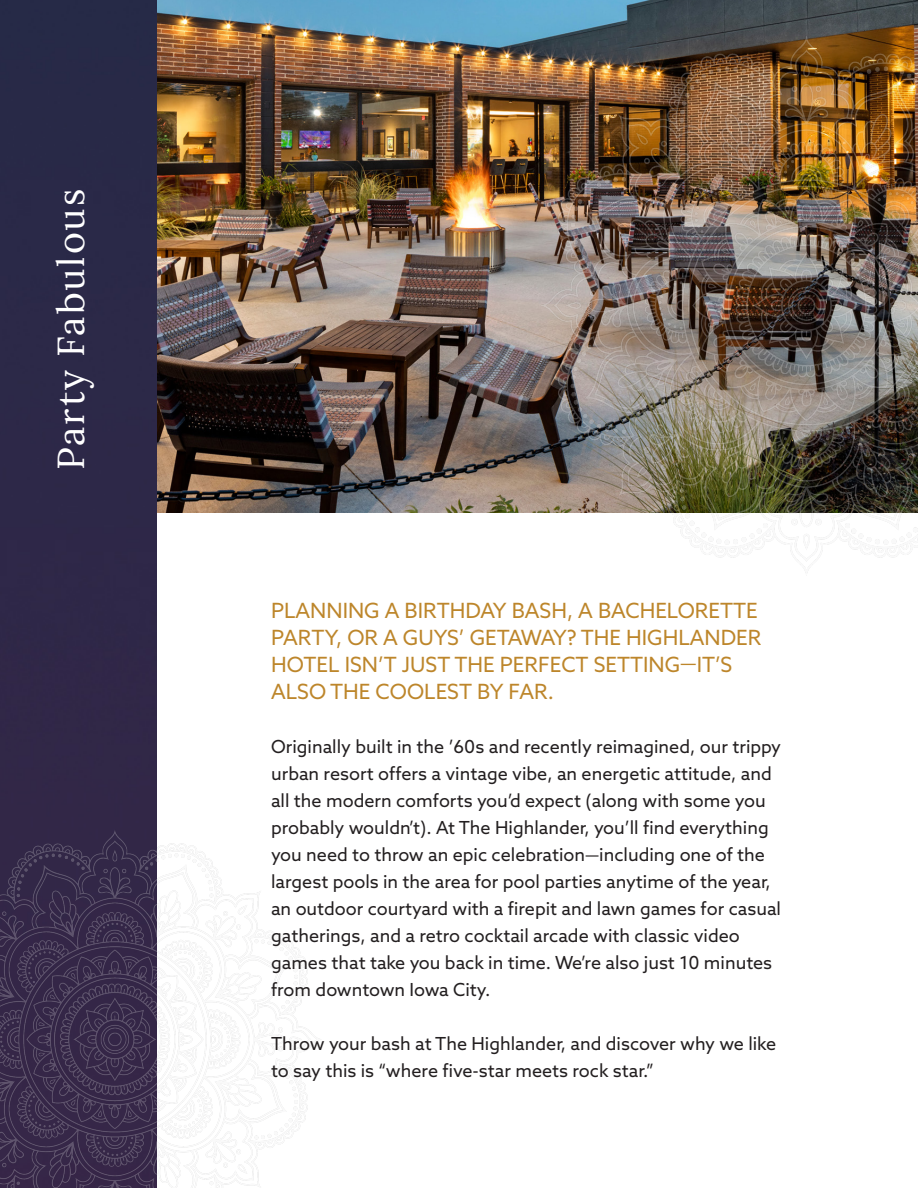
<style>
.page{position:relative;width:918px;height:1188px;background:#fff}
.page>*{position:absolute;margin:0;border:0;box-sizing:border-box;transform-origin:0 0}
.t1{font:37.5px "Lora";letter-spacing:.05em;color:#fff}
.t2{font:21px/27px "Azo Sans";color:#bd862b}
.t3{font:18px/27px "Azo Sans";color:#231f20}
</style>
<div class="page">
<img style="left:157px;top:0;width:761px;height:513px">
<div style="left:0;top:0;width:157px;height:830px;background:#2c2848"></div>
<img style="left:0;top:830px;width:319px;height:358px">
<img style="left:537px;top:36px;width:381px;height:537px">
<p class="t1" style="left:42px;top:470px;width:283px;rotate:-90deg">Party Fabulous</p>
<p class="t2" style="left:271px;top:597px;width:492px">PLANNING A BIRTHDAY BASH, A BACHELORETTE PARTY, OR A GUYS’ GETAWAY? THE HIGHLANDER HOTEL ISN’T JUST THE PERFECT SETTING—IT’S ALSO THE COOLEST BY FAR.</p>
<p class="t3" style="left:271px;top:733px;width:512px">Originally built in the ’60s and recently reimagined, our trippy urban resort offers a vintage vibe, an energetic attitude, and all the modern comforts you’d expect (along with some you probably wouldn’t). At The Highlander, you’ll find everything you need to throw an epic celebration—including one of the largest pools in the area for pool parties anytime of the year, an outdoor courtyard with a firepit and lawn games for casual gatherings, and a retro cocktail arcade with classic video games that take you back in time. We’re also just 10 minutes from downtown Iowa City.</p>
<p class="t3" style="left:271px;top:1030px;width:507px">Throw your bash at The Highlander, and discover why we like to say this is “where five-star meets rock star.”</p>
</div>
